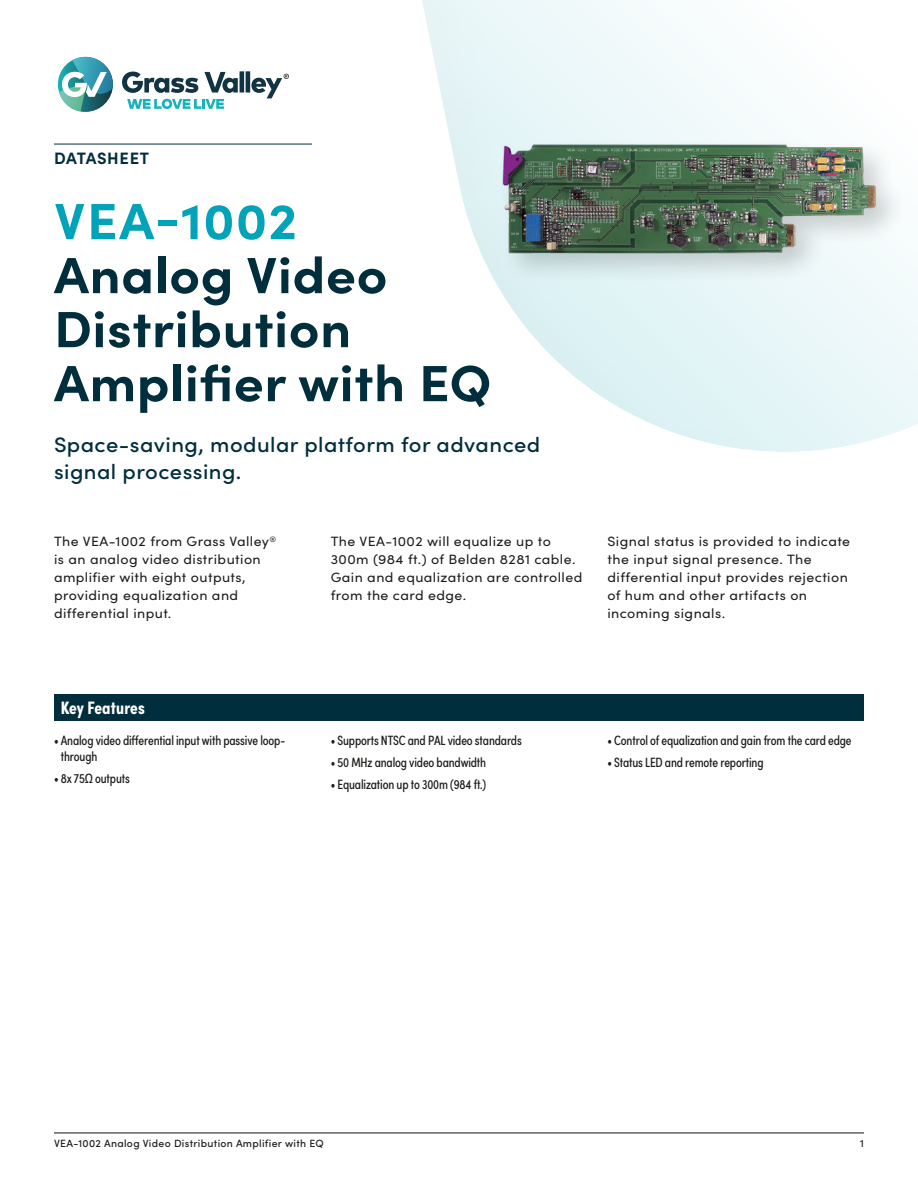
<style>
.page{position:relative;width:918px;height:1188px;background:#fff}
.page>*{position:absolute;margin:0;border:0;box-sizing:border-box;transform-origin:0 0}
.t1{font:700 51px/54px "Sofia Pro";letter-spacing:.01em;color:#002e3d;scale:1.05 1}
.t2{font:700 51px "Sofia Pro";letter-spacing:.02em;color:#00a3b7;scale:1.05 1}
.t3{font:500 21px/27px "Sofia Pro";letter-spacing:.02em;color:#002e3d;scale:1.05 1}
.t4{font:700 18px "Sofia Pro Condensed";letter-spacing:.01em;color:#fff}
.t5{font:700 16.5px "Sofia Pro";letter-spacing:.035em;color:#002e3d}
.t6{font:13.5px/18px "Sofia Pro";letter-spacing:.03em;color:#1d1d1b;scale:1.05 1}
.t7{font:13.5px/16.5px "Sofia Pro Condensed";letter-spacing:-.01em;color:#1d1d1b}
.t8{font:500 10.5px "Sofia Pro";letter-spacing:.03em;color:#1d1d1b}
</style>
<div class="page">
<svg style="left:130px;top:0;width:788px;height:452px"></svg>
<hr style="left:54px;top:1132px;width:810px;height:1px;background:#1d1d1b">
<svg style="left:59px;top:57px;width:54px;height:55px"></svg>
<svg style="left:122px;top:71px;width:167px;height:38px"></svg>
<div style="left:496px;top:138px;width:411px;height:147px;background:#f6fbfc"></div>
<img style="left:459px;top:120px;width:427px;height:184px">
<hr style="left:54px;top:144px;width:258px;height:1px;background:#002e3d">
<div style="left:54px;top:694px;width:810px;height:28px;background:#002e3d"></div>
<p class="t5" style="left:54px;top:145px;width:96px">DATASHEET</p>
<h1 class="t2" style="left:54px;top:182px;width:233px">VEA-1002</h1>
<h1 class="t1" style="left:54px;top:244px;width:418px">Analog Video<br>Distribution<br>Amplifier with EQ</h1>
<h2 class="t3" style="left:54px;top:430px;width:465px">Space-saving, modular platform for advanced signal processing.</h2>
<p class="t6" style="left:54px;top:532px;width:213px">The VEA-1002 from Grass Valley<sup>® </sup>is an analog video distribution amplifier with eight outputs, providing equalization and differential input.</p>
<p class="t6" style="left:331px;top:532px;width:241px">The VEA-1002 will equalize up to<br>300m (984 ft.) of Belden 8281 cable.<br>Gain and equalization are controlled from the card edge.</p>
<p class="t6" style="left:608px;top:532px;width:233px">Signal status is provided to indicate the input signal presence. The differential input provides rejection of hum and other artifacts on incoming signals.</p>
<h3 class="t4" style="left:61px;top:694px;width:86px">Key Features</h3>
<p class="t7" style="left:61px;top:731px;width:226px;text-indent:-7px">• Analog video differential input with passive loop&shy;through</p>
<p class="t7" style="left:54px;top:769px;width:77px">• 8x 75Ω outputs</p>
<p class="t7" style="left:331px;top:731px;width:193px">• Supports NTSC and PAL video standards</p>
<p class="t7" style="left:331px;top:753px;width:157px">• 50 MHz analog video bandwidth</p>
<p class="t7" style="left:331px;top:775px;width:157px">• Equalization up to 300m (984 ft.)</p>
<p class="t7" style="left:608px;top:731px;width:246px">• Control of equalization and gain from the card edge</p>
<p class="t7" style="left:608px;top:753px;width:158px">• Status LED and remote reporting</p>
<p class="t8" style="left:54px;top:1136px;width:271px">VEA-1002 Analog Video Distribution Amplifier with EQ</p>
<p class="t8" style="left:860px;top:1136px;width:5px">1</p>
</div>
